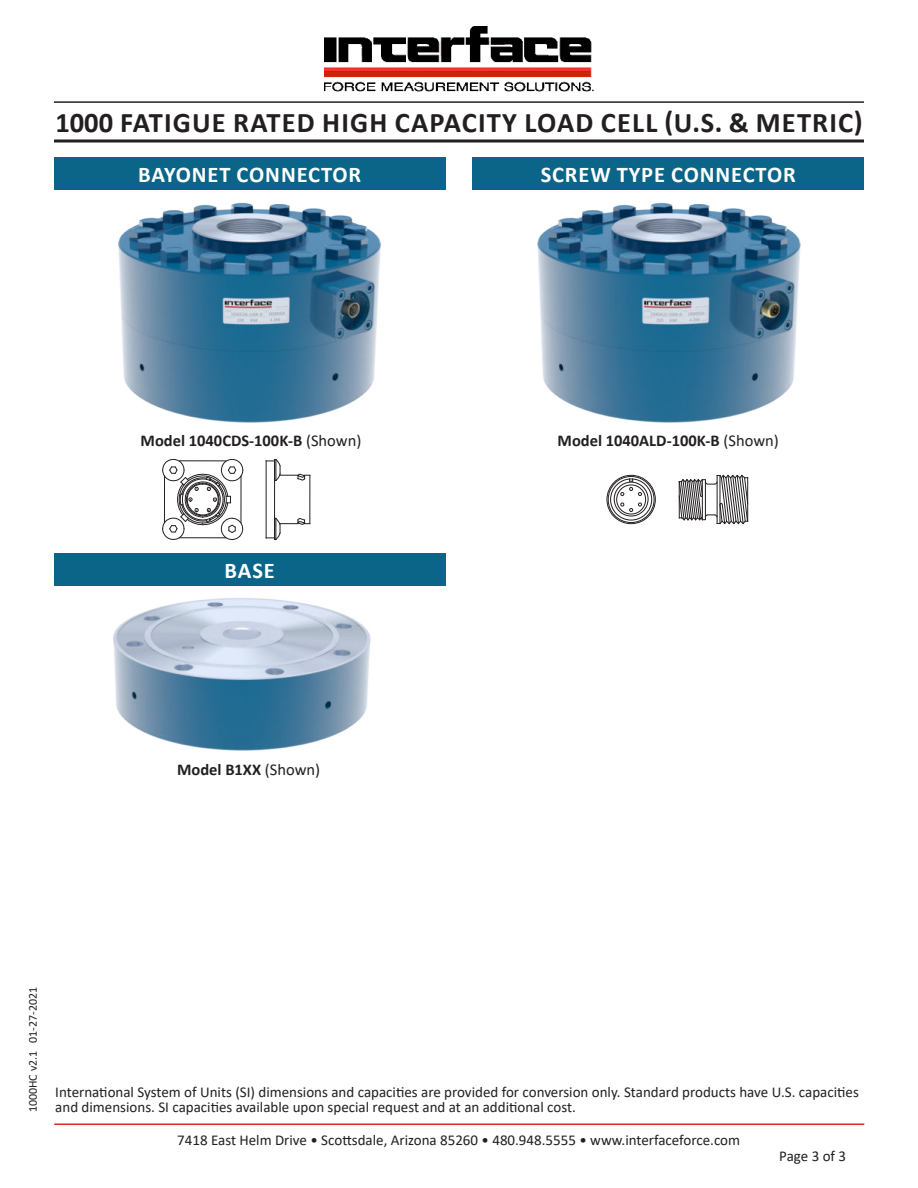
<style>
.page{position:relative;width:918px;height:1188px;background:#fff}
.page>*{position:absolute;margin:0;border:0;box-sizing:border-box;transform-origin:0 0}
.t1{font:700 28.5px "Calibri";letter-spacing:.04em;color:#231f20}
.t2{font:700 22.5px "Calibri";letter-spacing:.04em;color:#fff}
.t3{font:700 16.5px "Calibri";color:#231f20}
.t4{font:15px/15px "Calibri";color:#231f20}
.t5{font:12px "Calibri";color:#231f20}
.s1{font-weight:400}
</style>
<div class="page">
<hr style="left:54px;top:1124px;width:810px;height:1px;background:#e32525">
<img style="left:324px;top:27px;width:270px;height:65px">
<hr style="left:54px;top:101px;width:810px;height:2px;background:#231f20">
<img style="left:537px;top:202px;width:264px;height:221px">
<svg style="left:679px;top:475px;width:69px;height:49px"></svg>
<svg style="left:620px;top:503px;width:22px;height:9px"></svg>
<svg style="left:620px;top:479px;width:22px;height:17px"></svg>
<div style="left:607px;top:475px;width:49px;height:49px;border:1px solid #231f20;border-radius:50%"></div>
<div style="left:608px;top:476px;width:47px;height:47px;border:1px solid #231f20;border-radius:50%"></div>
<div style="left:610px;top:479px;width:42px;height:41px;border:1px solid #231f20;border-radius:50%"></div>
<div style="left:614px;top:482px;width:35px;height:34px;border:1px solid #231f20;border-radius:50%"></div>
<div style="left:616px;top:485px;width:30px;height:29px;border:1px solid #231f20;border-radius:50%"></div>
<svg style="left:266px;top:459px;width:44px;height:71px"></svg>
<svg style="left:162px;top:459px;width:82px;height:71px"></svg>
<hr style="left:179px;top:460px;width:47px;height:1px;background:#231f20">
<img style="left:118px;top:202px;width:263px;height:221px">
<div style="left:54px;top:158px;width:392px;height:32px;background:#0b6588"></div>
<div style="left:472px;top:158px;width:392px;height:32px;background:#0b6588"></div>
<hr style="left:54px;top:140px;width:810px;height:2px;background:#231f20">
<img style="left:54px;top:530px;width:388px;height:221px">
<h1 class="t1" style="left:55px;top:102px;width:809px">1000 FATIGUE RATED HIGH CAPACITY LOAD CELL (U.S. &amp; METRIC)</h1>
<h2 class="t2" style="left:138px;top:159px;width:225px">BAYONET CONNECTOR</h2>
<h2 class="t2" style="left:541px;top:159px;width:257px">SCREW TYPE CONNECTOR</h2>
<p class="t3" style="left:141px;top:429px;width:222px">Model 1040CDS-100K-B <span class="s1">(Shown)</span></p>
<p class="t3" style="left:558px;top:429px;width:223px">Model 1040ALD-100K-B <span class="s1">(Shown)</span></p>
<h2 class="t2" style="left:225px;top:554px;width:52px">BASE</h2>
<p class="t3" style="left:177px;top:758px;width:145px">Model B1XX <span class="s1">(Shown)</span></p>
<p class="t5" style="left:28px;top:1112px;width:127px;rotate:-90deg">1000HC v2.1 01-27-2021</p>
<p class="t4" style="left:55px;top:1085px;width:805px">International System of Units (SI) dimensions and capacities are provided for conversion only. Standard products have U.S. capacities and dimensions. SI capacities available upon special request and at an additional cost.</p>
<p class="t4" style="left:177px;top:1132px;width:564px">7418 East Helm Drive • Scottsdale, Arizona 85260 • 480.948.5555 • www.interfaceforce.com</p>
<p class="t4" style="left:779px;top:1149px;width:68px">Page 3 of 3</p>
</div>
